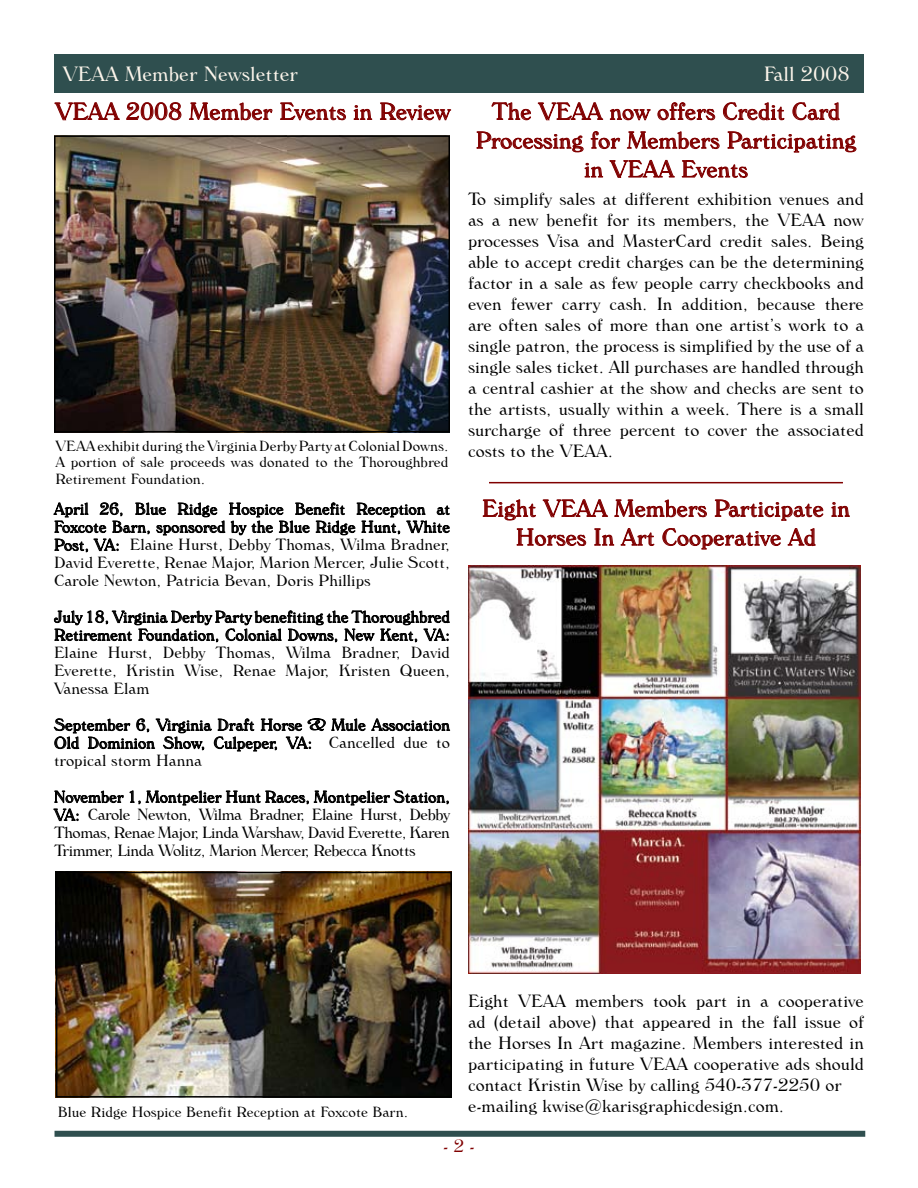
<style>
.page{position:relative;width:918px;height:1188px;background:#fff}
.page>*{position:absolute;margin:0;border:0;box-sizing:border-box;transform-origin:0 0}
.t1{font:300 24px/28.8px "Windsor BT";color:#800000;text-align:center}
.t2{font:300 21px "Windsor BT";color:#fcf5eb}
.t3{font:300 18px/21px "Windsor BT";color:#000}
.t4{font:300 18px "Windsor BT";color:#800000}
.t5{font:300 16.5px/18px "Windsor BT";color:#000;text-align:justify}
.t6{font:300 15px/16.5px "Windsor BT";color:#000;text-align:justify}
</style>
<div class="page">
<div style="left:55px;top:1131px;width:810px;height:6px;background:#2f4f4f"></div>
<div style="left:54px;top:54px;width:810px;height:38px;background:#2f4f4f"></div>
<hr style="left:489px;top:482px;width:354px;height:1px;background:#800000">
<svg style="left:53px;top:502px;width:397px;height:51px"></svg>
<svg style="left:53px;top:610px;width:397px;height:33px"></svg>
<svg style="left:54px;top:718px;width:396px;height:34px"></svg>
<svg style="left:53px;top:790px;width:396px;height:32px"></svg>
<svg style="left:54px;top:102px;width:66px;height:19px"></svg>
<svg style="left:126px;top:102px;width:56px;height:19px"></svg>
<svg style="left:189px;top:102px;width:84px;height:19px"></svg>
<svg style="left:280px;top:102px;width:66px;height:19px"></svg>
<svg style="left:353px;top:105px;width:20px;height:15px"></svg>
<svg style="left:380px;top:102px;width:72px;height:19px"></svg>
<img style="left:57px;top:138px;width:390px;height:291px">
<div style="left:54px;top:135px;width:396px;height:297px;border:2px solid #000"></div>
<svg style="left:831px;top:502px;width:19px;height:15px"></svg>
<svg style="left:482px;top:499px;width:342px;height:51px"></svg>
<img style="left:468px;top:566px;width:392px;height:408px">
<svg style="left:476px;top:102px;width:381px;height:76px"></svg>
<img style="left:59px;top:875px;width:390px;height:220px">
<div style="left:56px;top:872px;width:396px;height:226px;border:2px solid #000"></div>
<p class="t2" style="left:63px;top:61px;width:237px">VEAA Member Newsletter</p>
<p class="t2" style="left:764px;top:61px;width:88px">Fall 2008</p>
<h1 class="t1" style="left:55px;top:96px;width:397px">VEAA 2008 Member Events in Review</h1>
<p class="t6" style="left:56px;top:437px;width:394px">VEAA exhibit during the Virginia Derby Party at Colonial Downs.<br>A portion of sale proceeds was donated to the Thoroughbred Retirement Foundation.</p>
<p class="t5" style="left:54px;top:499px;width:398px">April 26, Blue Ridge Hospice Benefit Reception at Foxcote Barn, sponsored by the Blue Ridge Hunt, White Post, VA: Elaine Hurst, Debby Thomas, Wilma Bradner, David Everette, Renae Major, Marion Mercer, Julie Scott, Carole Newton, Patricia Bevan, Doris Phillips</p>
<p class="t5" style="left:54px;top:607px;width:398px">July 18, Virginia Derby Party benefiting the Thoroughbred Retirement Foundation, Colonial Downs, New Kent, VA:<br>Elaine Hurst, Debby Thomas, Wilma Bradner, David Everette, Kristin Wise, Renae Major, Kristen Queen, Vanessa Elam</p>
<p class="t5" style="left:54px;top:715px;width:397px">September 6, Virginia Draft Horse &amp; Mule Association Old Dominion Show, Culpeper, VA: Cancelled due to tropical storm Hanna</p>
<p class="t5" style="left:54px;top:787px;width:398px">November 1, Montpelier Hunt Races, Montpelier Station, VA: Carole Newton, Wilma Bradner, Elaine Hurst, Debby Thomas, Renae Major, Linda Warshaw, David Everette, Karen Trimmer, Linda Wolitz, Marion Mercer, Rebecca Knotts</p>
<h1 class="t1" style="left:476px;top:96px;width:382px">The VEAA now offers Credit Card<br>Processing for Members Participating in VEAA Events</h1>
<p class="t3" style="left:468px;top:188px;width:398px;text-align:justify">To simplify sales at different exhibition venues and as a new benefit for its members, the VEAA now processes Visa and MasterCard credit sales. Being able to accept credit charges can be the determining factor in a sale as few people carry checkbooks and even fewer carry cash. In addition, because there are often sales of more than one artist’s work to a single patron, the process is simplified by the use of a single sales ticket. All purchases are handled through a central cashier at the show and checks are sent to the artists, usually within a week. There is a small surcharge of three percent to cover the associated costs to the VEAA.</p>
<h1 class="t1" style="left:482px;top:493px;width:369px">Eight VEAA Members Participate in<br>Horses In Art Cooperative Ad</h1>
<p class="t6" style="left:58px;top:1103px;width:352px">Blue Ridge Hospice Benefit Reception at Foxcote Barn.</p>
<p class="t3" style="left:468px;top:990px;width:397px">Eight VEAA members took part in a cooperative ad (detail above) that appeared in the fall issue of the Horses In Art magazine. Members interested in participating in future VEAA cooperative ads should contact Kristin Wise by calling 540-377-2250 or e-mailing kwise@karisgraphicdesign.com.</p>
<p class="t4" style="left:443px;top:1134px;width:33px">- 2 -</p>
</div>
